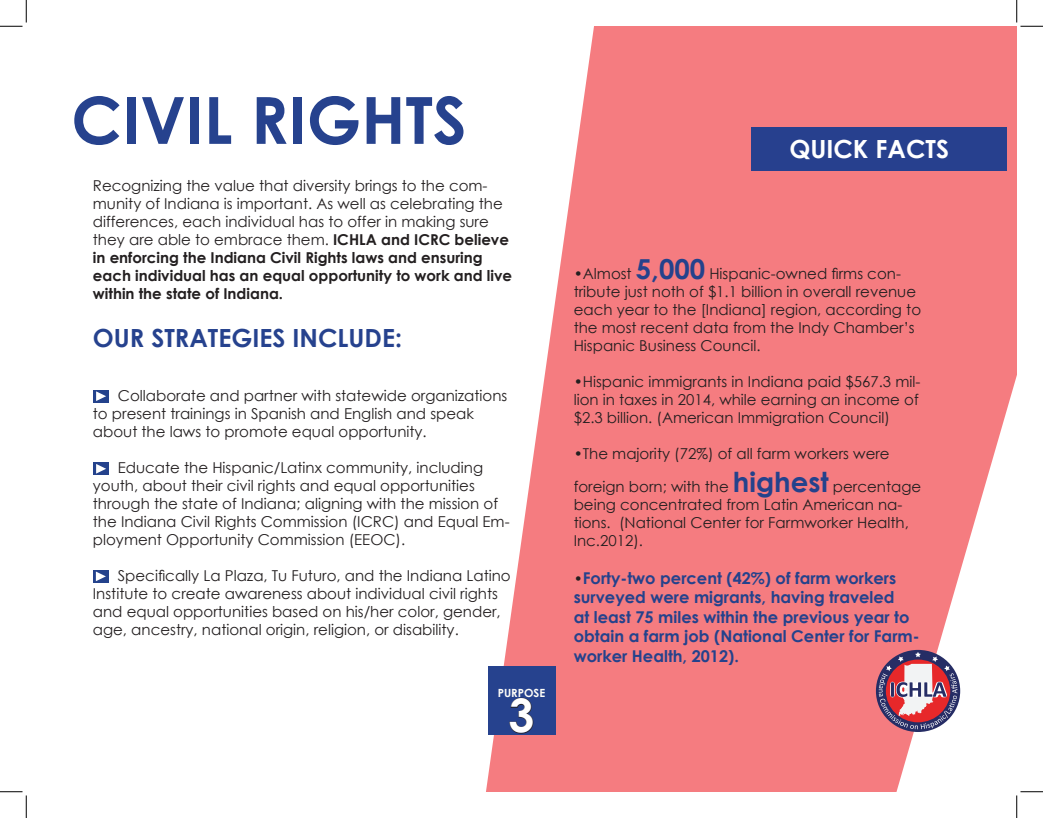
<style>
.page{position:relative;width:1043px;height:818px;background:#fff}
.page>*{position:absolute;margin:0;border:0;box-sizing:border-box;transform-origin:0 0}
.t1{font:700 65px "Century Gothic";color:#26428e}
.t2{font:700 46.25px "Century Gothic";color:#fff}
.t3{font:700 25px "Century Gothic";color:#26428e}
.t4{font:700 25px "Century Gothic";color:#fff}
.t5{font:700 16.25px/19.5px "Century Gothic";color:#24428c}
.t6{font:15px/18px "Century Gothic";color:#231f20}
.t7{font:700 11.25px "Century Gothic";color:#fffef8}
.s1{font-weight:700}
.s2{font-weight:700;font-size:27.5px;color:#24428c}
.s3{font-weight:400;font-size:15px;color:#231f20}
</style>
<div class="page">
<svg style="left:486px;top:26px;width:530px;height:765px;fill:#f57c80"></svg>
<div style="left:751px;top:127px;width:255px;height:44px;background:#27408e"></div>
<svg style="left:876px;top:650px;width:84px;height:82px"></svg>
<svg style="left:878px;top:651px;width:79px;height:78px"></svg>
<div style="left:488px;top:665px;width:67px;height:69px;background:#26428e"></div>
<svg style="left:509px;top:697px;width:24px;height:36px"></svg>
<div style="left:93px;top:390px;width:16px;height:12px;background:#24428c"></div>
<svg style="left:96px;top:391px;width:10px;height:10px"></svg>
<svg style="left:93px;top:570px;width:16px;height:12px"></svg>
<svg style="left:96px;top:571px;width:10px;height:10px"></svg>
<div style="left:93px;top:462px;width:16px;height:13px;background:#24428c"></div>
<svg style="left:96px;top:464px;width:10px;height:9px"></svg>
<svg style="left:0;top:0;width:27px;height:27px"></svg>
<svg style="left:0;top:791px;width:27px;height:27px"></svg>
<svg style="left:1016px;top:0;width:27px;height:27px"></svg>
<svg style="left:1016px;top:791px;width:27px;height:27px"></svg>
<p class="t1" style="left:71px;top:71px;width:397px">CIVIL RIGHTS</p>
<p class="t6" style="left:93px;top:176px;width:421px">Recognizing the value that diversity brings to the com&shy;munity of Indiana is important. As well as celebrating the differences, each individual has to offer in making sure they are able to embrace them. <span class="s1">ICHLA and ICRC believe in enforcing the Indiana Civil Rights laws and ensuring each individual has an equal opportunity to work and live within the state of Indiana.</span></p>
<p class="t3" style="left:93px;top:318px;width:310px">OUR STRATEGIES INCLUDE:</p>
<p class="t6" style="left:93px;top:386px;width:416px;text-indent:25px">Collaborate and partner with statewide organizations to present trainings in Spanish and English and speak about the laws to promote equal opportunity.</p>
<p class="t6" style="left:93px;top:458px;width:418px;text-indent:25px">Educate the Hispanic/Latinx community, including youth, about their civil rights and equal opportunities through the state of Indiana; aligning with the mission of the Indiana Civil Rights Commission (ICRC) and Equal Em&shy;ployment Opportunity Commission (EEOC).</p>
<p class="t6" style="left:93px;top:566px;width:419px;text-indent:25px">Specifically La Plaza, Tu Futuro, and the Indiana Latino Institute to create awareness about individual civil rights and equal opportunities based on his/her color, gender, age, ancestry, national origin, religion, or disability.</p>
<p class="t7" style="left:498px;top:684px;width:49px">PURPOSE</p>
<p class="t2" style="left:508px;top:680px;width:27px">3</p>
<p class="t4" style="left:789px;top:130px;width:161px">QUICK FACTS</p>
<p class="t6" style="left:573px;top:264px;width:349px">•Almost <span class="s2">5,000</span> Hispanic-owned firms con&shy;tribute just noth of $1.1 billion in overall revenue each year to the [Indiana] region, according to the most recent data from the Indy Chamber’s Hispanic Business Council.</p>
<p class="t6" style="left:573px;top:372px;width:348px;text-align:justify">•Hispanic immigrants in Indiana paid $567.3 mil&shy;lion in taxes in 2014, while earning an income of $2.3 billion. (American Immigration Council)</p>
<p class="t6" style="left:573px;top:437px;width:349px;line-height:33px">•The majority (72%) of all farm workers were foreign born; with the <span class="s2">highest</span> percentage</p>
<p class="t6" style="left:573px;top:495px;width:336px">being concentrated from Latin American na&shy;tions. (National Center for Farmworker Health,<br>Inc.2012).</p>
<p class="t5" style="left:573px;top:567px;width:347px"><span class="s3">•</span>Forty-two percent (42%) of farm workers surveyed were migrants, having traveled<br>at least 75 miles within the previous year to obtain a farm job (National Center for Farm&shy;worker Health, 2012).</p>
</div>
